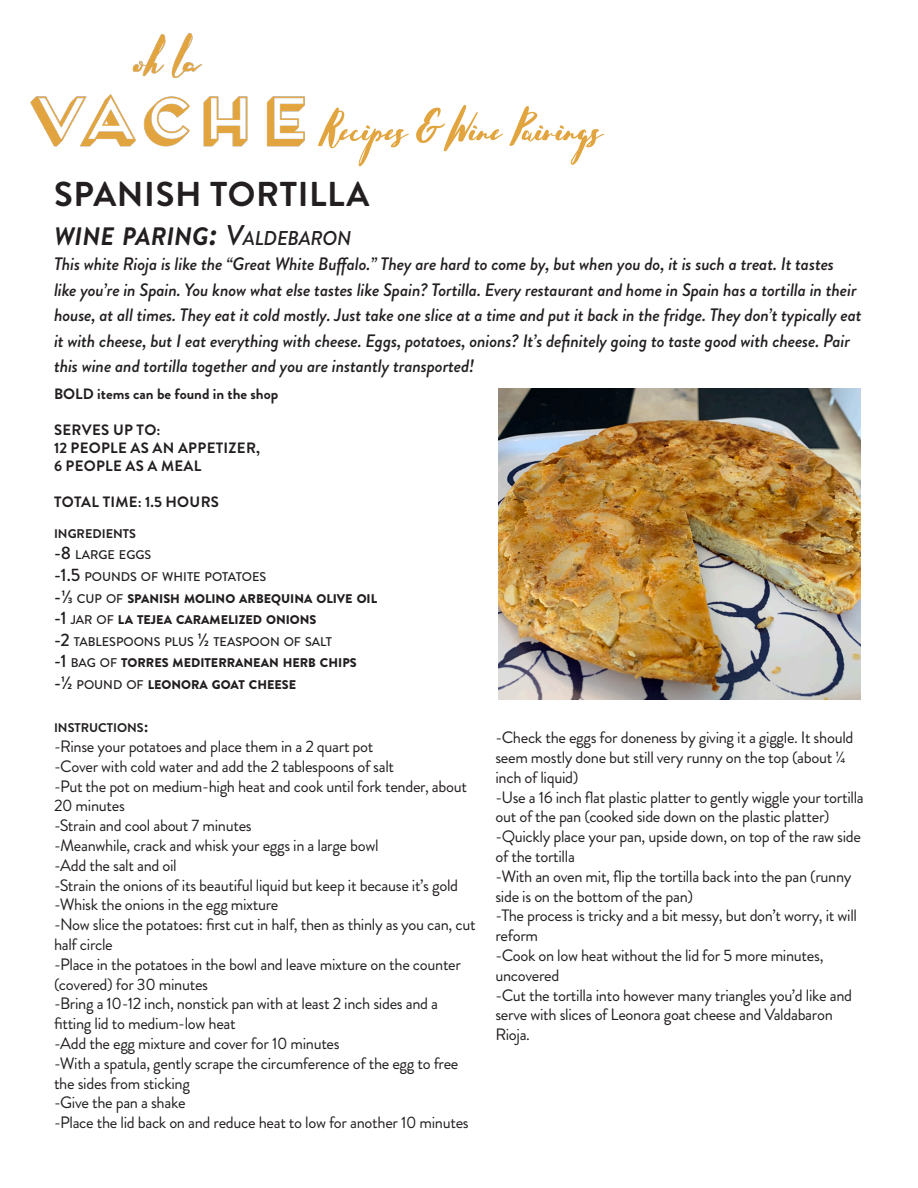
<style>
.page{position:relative;width:918px;height:1188px;background:#fff}
.page>*{position:absolute;margin:0;border:0;box-sizing:border-box;transform-origin:0 0}
.t1{font:69px "Hello Stockholm";color:#e2a43e}
.t2{font:700 34.5px "Brandon Grotesque";letter-spacing:.02em;color:#231f20}
.t3{font:italic 700 25.2px "Brandon Grotesque";color:#231f20}
.t4{font:italic 500 18px/25.5px "Brandon Grotesque";letter-spacing:-.01em;color:#231f20}
.t5{font:16.5px/19.8px "Brandon Grotesque";letter-spacing:-.02em;color:#231f20}
.t6{font:700 15px "Brandon Grotesque";letter-spacing:.02em;color:#231f20}
.t7{font:700 15px "Brandon Grotesque";color:#231f20}
.t8{font:900 12.6px "Brandon Grotesque";color:#231f20}
.t9{font:500 12.6px "Brandon Grotesque";color:#231f20}
.t10{font:700 12.6px "Brandon Grotesque";color:#231f20}
.s1{font-size:36px}
.s2{font-weight:500;font-size:28.5px}
.s3{font-weight:500;font-size:19.95px}
.s4{font-size:18px}
.s5{font-weight:500;font-size:18px}
.s6{font-weight:500}
</style>
<div class="page">
<img style="left:30px;top:32px;width:275px;height:115px">
<img style="left:499px;top:389px;width:362px;height:310px">
<p class="t1" style="left:322px;top:104px;width:281px">Recipes &amp; Wine Pairings</p>
<p class="t2" style="left:54px;top:170px;width:317px">SPANISH TORTILLA</p>
<p class="t3" style="left:54px;top:218px;width:299px">WINE PARING<span class="s1">:</span> <span class="s2">V</span><span class="s3">ALDEBARON</span></p>
<p class="t4" style="left:54px;top:252px;width:809px">This white Rioja is like the “Great White Buffalo.” They are hard to come by, but when you do, it is such a treat. It tastes<br>like you’re in Spain. You know what else tastes like Spain? Tortilla. Every restaurant and home in Spain has a tortilla in their house, at all times. They eat it cold mostly. Just take one slice at a time and put it back in the fridge. They don’t typically eat it with cheese, but I eat everything with cheese. Eggs, potatoes, onions? It’s definitely going to taste good with cheese. Pair this wine and tortilla together and you are instantly transported!</p>
<p class="t7" style="left:54px;top:384px;width:226px">BOLD items can be found in the shop</p>
<p class="t6" style="left:54px;top:420px;width:108px">SERVES UP TO:</p>
<p class="t6" style="left:54px;top:438px;width:208px">12 PEOPLE AS AN APPETIZER,</p>
<p class="t6" style="left:54px;top:456px;width:149px">6 PEOPLE AS A MEAL</p>
<p class="t6" style="left:54px;top:492px;width:167px">TOTAL TIME: 1.5 HOURS</p>
<p class="t10" style="left:54px;top:525px;width:83px">INGREDIENTS</p>
<p class="t9" style="left:54px;top:546px;width:99px"><span class="s4">-8</span> LARGE EGGS</p>
<p class="t9" style="left:54px;top:568px;width:214px"><span class="s4">-1.5</span> POUNDS OF WHITE POTATOES</p>
<p class="t8" style="left:54px;top:589px;width:325px"><span class="s5">-⅓</span> <span class="s6">CUP OF</span> SPANISH MOLINO ARBEQUINA OLIVE OIL</p>
<p class="t8" style="left:54px;top:611px;width:264px"><span class="s5">-1</span> <span class="s6">JAR OF</span> LA TEJEA CARAMELIZED ONIONS</p>
<p class="t9" style="left:54px;top:633px;width:280px"><span class="s4">-2</span> TABLESPOONS PLUS <span class="s4">½</span> TEASPOON OF SALT</p>
<p class="t8" style="left:54px;top:654px;width:304px"><span class="s5">-1</span> <span class="s6">BAG OF</span> TORRES MEDITERRANEAN HERB CHIPS</p>
<p class="t8" style="left:54px;top:676px;width:244px"><span class="s5">-½</span> <span class="s6">POUND OF</span> LEONORA GOAT CHEESE</p>
<p class="t10" style="left:54px;top:719px;width:96px">INSTRUCTIONS<span class="s4">:</span></p>
<p class="t5" style="left:54px;top:737px;width:321px">-Rinse your potatoes and place them in a 2 quart pot</p>
<p class="t5" style="left:54px;top:757px;width:342px">-Cover with cold water and add the 2 tablespoons of salt</p>
<p class="t5" style="left:54px;top:776px;width:415px">-Put the pot on medium-high heat and cook until fork tender, about<br>20 minutes</p>
<p class="t5" style="left:54px;top:816px;width:199px">-Strain and cool about 7 minutes</p>
<p class="t5" style="left:54px;top:836px;width:326px">-Meanwhile, crack and whisk your eggs in a large bowl</p>
<p class="t5" style="left:54px;top:856px;width:124px">-Add the salt and oil</p>
<p class="t5" style="left:54px;top:875px;width:406px">-Strain the onions of its beautiful liquid but keep it because it’s gold</p>
<p class="t5" style="left:54px;top:895px;width:226px">-Whisk the onions in the egg mixture</p>
<p class="t5" style="left:54px;top:915px;width:423px">-Now slice the potatoes: first cut in half, then as thinly as you can, cut half circle</p>
<p class="t5" style="left:54px;top:955px;width:409px">-Place in the potatoes in the bowl and leave mixture on the counter (covered) for 30 minutes</p>
<p class="t5" style="left:54px;top:994px;width:386px">-Bring a 10-12 inch, nonstick pan with at least 2 inch sides and a fitting lid to medium-low heat</p>
<p class="t5" style="left:54px;top:1034px;width:287px">-Add the egg mixture and cover for 10 minutes</p>
<p class="t5" style="left:54px;top:1054px;width:406px">-With a spatula, gently scrape the circumference of the egg to free the sides from sticking</p>
<p class="t5" style="left:54px;top:1093px;width:133px">-Give the pan a shake</p>
<p class="t5" style="left:54px;top:1113px;width:416px">-Place the lid back on and reduce heat to low for another 10 minutes</p>
<p class="t5" style="left:495px;top:728px;width:360px">-Check the eggs for doneness by giving it a giggle. It should seem mostly done but still very runny on the top (about ¼ inch of liquid)</p>
<p class="t5" style="left:495px;top:787px;width:370px">-Use a 16 inch flat plastic platter to gently wiggle your tortilla out of the pan (cooked side down on the plastic platter)</p>
<p class="t5" style="left:495px;top:827px;width:367px">-Quickly place your pan, upside down, on top of the raw side of the tortilla</p>
<p class="t5" style="left:495px;top:867px;width:358px">-With an oven mit, flip the tortilla back into the pan (runny side is on the bottom of the pan)</p>
<p class="t5" style="left:495px;top:906px;width:363px">-The process is tricky and a bit messy, but don’t worry, it will reform</p>
<p class="t5" style="left:495px;top:946px;width:330px">-Cook on low heat without the lid for 5 more minutes, uncovered</p>
<p class="t5" style="left:495px;top:985px;width:358px">-Cut the tortilla into however many triangles you’d like and serve with slices of Leonora goat cheese and Valdabaron<br>Rioja.</p>
</div>
